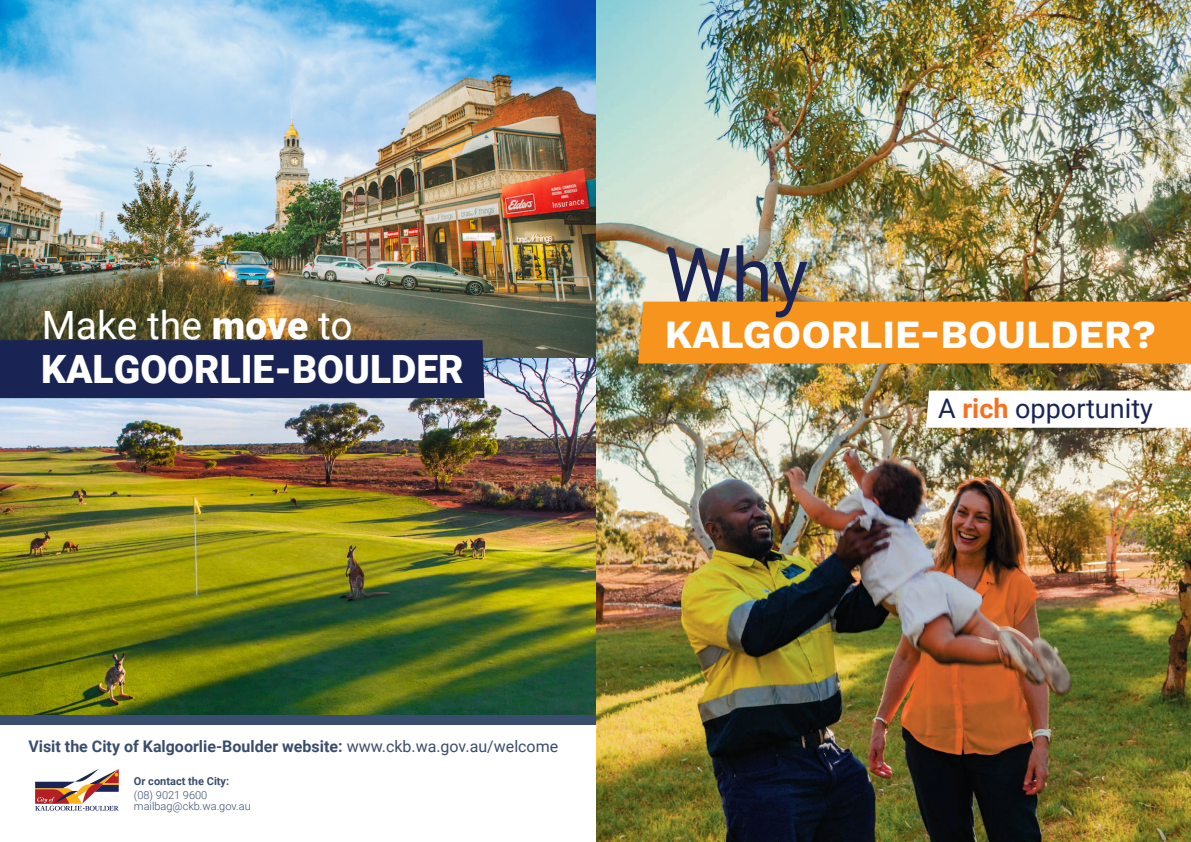
<style>
.page{position:relative;width:1191px;height:842px;background:#fff}
.page>*{position:absolute;margin:0;border:0;box-sizing:border-box;transform-origin:0 0}
.Roboto_Body_Text{font:75px "Roboto";color:#192455}
.Roboto_Body_Text-2{font:700 40px "Work Sans";color:#fff}
.t1{font:900 39px "Roboto";color:#fff}
.t2{font:39px "Roboto";color:#fff}
.Roboto_Body_Text-3{font:27px "Roboto";color:#192455}
.t3{font:700 16px "Roboto";color:#394d6e}
.t4{font:300 11px/11px "Roboto";color:#394d6e}
.t5{font:700 11px "Roboto";color:#394d6e}
.s1{font-weight:900}
.s2{font-weight:700;color:#f47121}
.s3{font-weight:400}
</style>
<div class="page">
<img style="left:0;top:0;width:595px;height:716px">
<img style="left:596px;top:0;width:595px;height:842px">
<div style="left:638px;top:302px;width:553px;height:61px;background:#f7941d"></div>
<svg style="left:926px;top:390px;width:265px;height:38px"></svg>
<div style="left:0;top:716px;width:595px;height:9px;background:#394d6e"></div>
<svg style="left:35px;top:769px;width:84px;height:42px"></svg>
<div style="left:0;top:340px;width:489px;height:58px;background:#192455"></div>
<p class="t2" style="left:42px;top:298px;width:312px">Make the <span class="s1">move</span> to</p>
<p class="t1" style="left:41px;top:342px;width:424px">KALGOORLIE-BOULDER</p>
<p class="Roboto_Body_Text" style="left:665px;top:222px;width:145px">Why</p>
<p class="Roboto_Body_Text-2" style="left:665px;top:311px;width:492px">KALGOORLIE-BOULDER?</p>
<p class="Roboto_Body_Text-3" style="left:938px;top:390px;width:216px">A <span class="s2">rich</span> opportunity</p>
<p class="t3" style="left:28px;top:735px;width:531px">Visit the City of Kalgoorlie-Boulder website: <span class="s3">www.ckb.wa.gov.au/welcome</span></p>
<p class="t5" style="left:134px;top:773px;width:97px">Or contact the City:</p>
<p class="t4" style="left:134px;top:790px;width:118px">(08) 9021 9600 mailbag@ckb.wa.gov.au</p>
</div>
